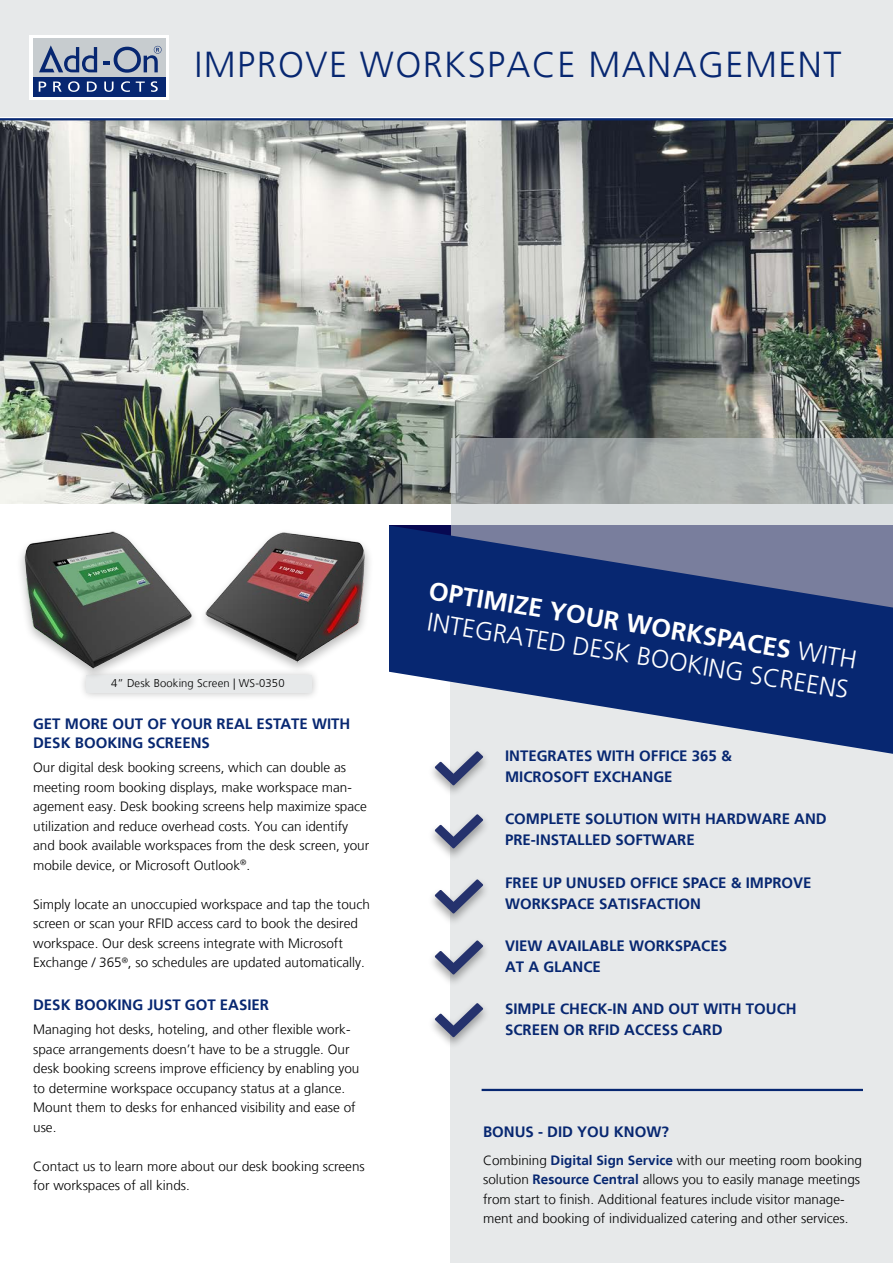
<style>
.page{position:relative;width:893px;height:1263px;background:#fff}
.page>*{position:absolute;margin:0;border:0;box-sizing:border-box;transform-origin:0 0}
.t1{font:300 36px "Frutiger LT";letter-spacing:.04em;color:#072771}
.t2{font:300 25.5px/30.8px "Frutiger LT";color:#fff}
.t3{font:700 15px/21px "Frutiger LT";color:#072771}
.t4{font:300 13.5px/19.5px "Frutiger LT";color:#000}
.t5{font:300 11.25px "Frutiger LT";letter-spacing:.01em;color:#000}
.s1{font-weight:700}
.s2{font-weight:700;color:#072771}
</style>
<div class="page">
<div style="left:450px;top:656px;width:443px;height:607px;background:#e7e9ea"></div>
<div style="left:0;top:0;width:893px;height:117px;background:#e7e9ea"></div>
<img style="left:0;top:120px;width:893px;height:384px">
<svg style="left:452px;top:438px;width:441px;height:83px;background:#adb1b1"></svg>
<svg style="left:389px;top:521px;width:504px;height:233px;fill:#072771"></svg>
<div style="left:30px;top:35px;width:139px;height:64px;background:linear-gradient(to right,#fff,#fff)"></div>
<div style="left:33px;top:38px;width:133px;height:58px;background:#c7cccf"></div>
<div style="left:33px;top:77px;width:133px;height:19px;background:#072771"></div>
<svg style="left:39px;top:45px;width:58px;height:27px"></svg>
<svg style="left:39px;top:82px;width:7px;height:10px"></svg>
<svg style="left:53px;top:82px;width:9px;height:10px"></svg>
<svg style="left:68px;top:81px;width:12px;height:11px"></svg>
<svg style="left:87px;top:82px;width:10px;height:10px"></svg>
<svg style="left:104px;top:82px;width:10px;height:10px"></svg>
<svg style="left:121px;top:81px;width:9px;height:11px"></svg>
<svg style="left:136px;top:82px;width:9px;height:10px"></svg>
<svg style="left:151px;top:81px;width:7px;height:11px"></svg>
<svg style="left:103px;top:46px;width:59px;height:27px"></svg>
<hr style="left:0;top:118px;width:893px;height:2px;background:#072771">
<div style="left:78px;top:668px;width:242px;height:33px;background:#000;opacity:.25"></div>
<div style="left:86px;top:675px;width:225px;height:17px;background:#e7e9ea"></div>
<div style="left:16px;top:528px;width:183px;height:153px;background:#000;opacity:.28"></div>
<img style="left:22px;top:528px;width:186px;height:148px">
<div style="left:198px;top:528px;width:176px;height:146px;background:#fff"></div>
<img style="left:204px;top:532px;width:166px;height:136px">
<div style="left:482px;top:1089px;width:381px;height:2px;border:1px solid #072771"></div>
<div style="left:428px;top:748px;width:63px;height:49px;background:#000;opacity:.37"></div>
<svg style="left:435px;top:751px;width:48px;height:34px"></svg>
<div style="left:428px;top:1000px;width:63px;height:49px;background:#000;opacity:.37"></div>
<svg style="left:435px;top:1003px;width:48px;height:34px"></svg>
<div style="left:428px;top:811px;width:63px;height:49px;background:#000;opacity:.37"></div>
<svg style="left:435px;top:814px;width:48px;height:34px"></svg>
<div style="left:428px;top:876px;width:63px;height:49px;background:#000;opacity:.37"></div>
<svg style="left:435px;top:879px;width:48px;height:34px"></svg>
<div style="left:428px;top:937px;width:63px;height:49px;background:#000;opacity:.37"></div>
<svg style="left:435px;top:940px;width:48px;height:34px"></svg>
<h1 class="t1" style="left:194px;top:44px;width:648px">IMPROVE WORKSPACE MANAGEMENT</h1>
<p class="t5" style="left:111px;top:677px;width:175px">4” Desk Booking Screen | WS-0350</p>
<p class="t3" style="left:33px;top:714px;width:319px;line-height:19.5px">GET MORE OUT OF YOUR REAL ESTATE WITH<br>DESK BOOKING SCREENS</p>
<p class="t4" style="left:33px;top:758px;width:338px">Our digital desk booking screens, which can double as meeting room booking displays, make workspace man&shy;agement easy. Desk booking screens help maximize space utilization and reduce overhead costs. You can identify and book available workspaces from the desk screen, your mobile device, or Microsoft Outlook<sup>®</sup>.</p>
<p class="t4" style="left:33px;top:894px;width:338px">Simply locate an unoccupied workspace and tap the touch screen or scan your RFID access card to book the desired workspace. Our desk screens integrate with Microsoft Exchange / 365<sup>®</sup>, so schedules are updated automatically.</p>
<p class="t3" style="left:33px;top:995px;width:237px">DESK BOOKING JUST GOT EASIER</p>
<p class="t4" style="left:33px;top:1020px;width:328px">Managing hot desks, hoteling, and other flexible work&shy;space arrangements doesn’t have to be a struggle. Our desk booking screens improve efficiency by enabling you to determine workspace occupancy status at a glance.<br>Mount them to desks for enhanced visibility and ease of use.</p>
<p class="t4" style="left:33px;top:1156px;width:333px">Contact us to learn more about our desk booking screens for workspaces of all kinds.</p>
<h2 class="t2" style="left:431px;top:576px;width:435px;rotate:9deg"><span class="s1">OPTIMIZE YOUR WORKSPACES</span> WITH<br>INTEGRATED DESK BOOKING SCREENS</h2>
<p class="t3" style="left:505px;top:745px;width:228px">INTEGRATES WITH OFFICE 365 &amp;<br>MICROSOFT EXCHANGE</p>
<p class="t3" style="left:505px;top:809px;width:323px">COMPLETE SOLUTION WITH HARDWARE AND<br>PRE-INSTALLED SOFTWARE</p>
<p class="t3" style="left:505px;top:872px;width:308px">FREE UP UNUSED OFFICE SPACE &amp; IMPROVE<br>WORKSPACE SATISFACTION</p>
<p class="t3" style="left:505px;top:935px;width:223px">VIEW AVAILABLE WORKSPACES<br>AT A GLANCE</p>
<p class="t3" style="left:505px;top:998px;width:293px">SIMPLE CHECK-IN AND OUT WITH TOUCH<br>SCREEN OR RFID ACCESS CARD</p>
<p class="t3" style="left:483px;top:1121px;width:187px">BONUS - DID YOU KNOW?</p>
<p class="t4" style="left:483px;top:1151px;width:380px">Combining <span class="s2">Digital Sign Service</span> with our meeting room booking solution <span class="s2">Resource Central</span> allows you to easily manage meetings from start to finish. Additional features include visitor manage&shy;ment and booking of individualized catering and other services.</p>
</div>
